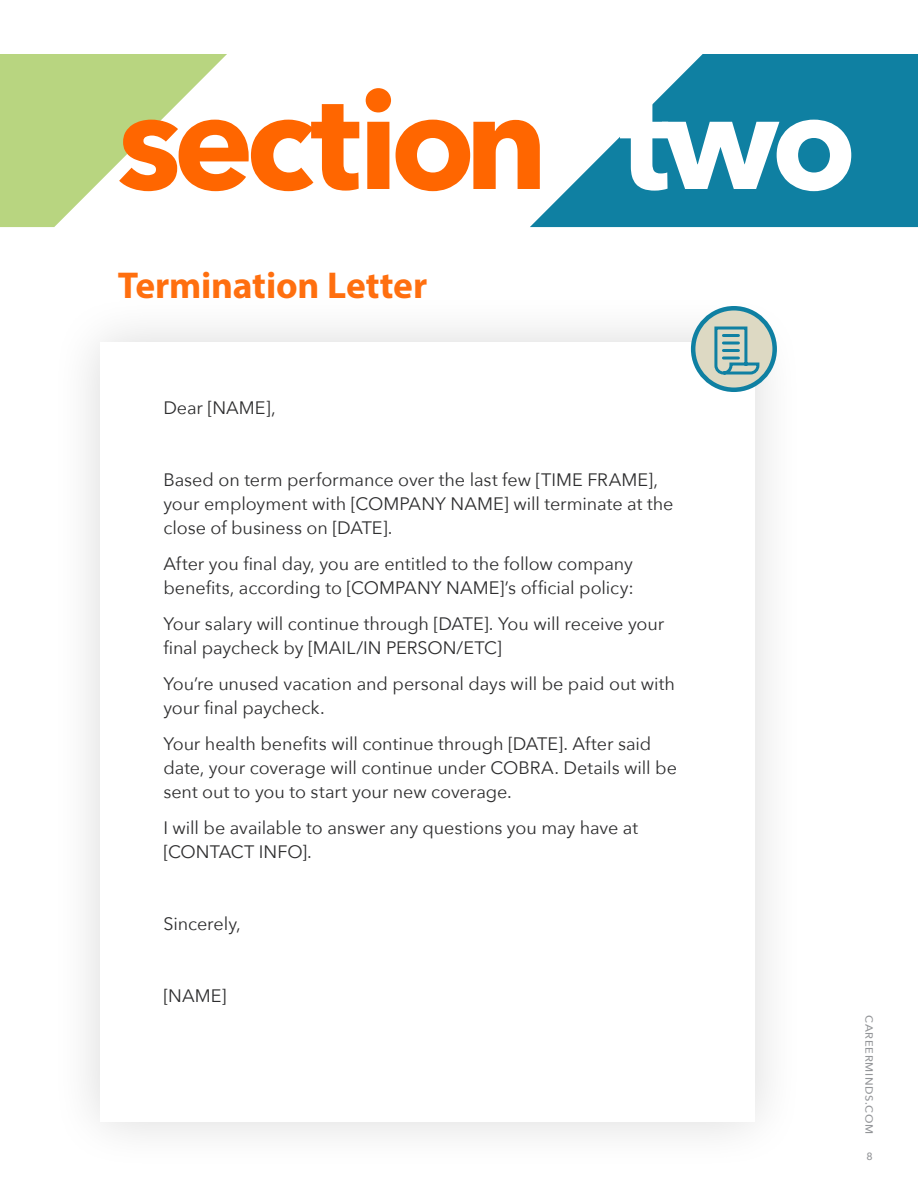
<style>
.page{position:relative;width:918px;height:1188px;background:#fff}
.page>*{position:absolute;margin:0;border:0;box-sizing:border-box;transform-origin:0 0}
.t1{font:700 135px "Avenir Next";letter-spacing:-.06em;color:#f60}
.t2{font:700 37.5px "Myriad Pro";letter-spacing:-.005em;color:#ff6f0f}
.t3{font:18px/24px "Avenir Next";letter-spacing:-.005em;color:#2e2e2f}
.t4{font:500 10.5px "Avenir Next";letter-spacing:.065em;color:#939598;scale:1.06 1}
.t5{font:500 10.5px "Avenir Next";letter-spacing:.065em;color:#939598}
.s1{color:#fff}
</style>
<div class="page">
<svg style="left:0;top:54px;width:227px;height:173px"></svg>
<svg style="left:530px;top:54px;width:388px;height:173px;fill:#0f80a2"></svg>
<div style="left:49px;top:292px;width:756px;height:881px;background:#000;opacity:.15"></div>
<div style="left:100px;top:342px;width:655px;height:780px;background:#fff"></div>
<svg style="left:693px;top:308px;width:82px;height:82px;background:#bdcbbd"></svg>
<div style="left:691px;top:306px;width:86px;height:86px;border:4px solid #0f80a2;border-radius:50%"></div>
<svg style="left:713px;top:325px;width:48px;height:51px;background:#a5c0b9"></svg>
<hr style="left:723px;top:334px;width:15px;height:3px;background:#0f80a2">
<hr style="left:723px;top:342px;width:15px;height:3px;background:#0f80a2">
<hr style="left:723px;top:349px;width:15px;height:3px;background:#0f80a2">
<hr style="left:723px;top:357px;width:15px;height:3px;background:#0f80a2">
<h1 class="t1" style="left:118px;top:25px;width:740px">section <span class="s1">two</span></h1>
<h2 class="t2" style="left:118px;top:261px;width:311px">Termination Letter</h2>
<p class="t3" style="left:163px;top:395px;width:114px">Dear [NAME],</p>
<p class="t3" style="left:163px;top:467px;width:512px">Based on term performance over the last few [TIME FRAME], your employment with [COMPANY NAME] will terminate at the close of business on [DATE].</p>
<p class="t3" style="left:163px;top:551px;width:472px">After you final day, you are entitled to the follow company benefits, according to [COMPANY NAME]’s official policy:</p>
<p class="t3" style="left:163px;top:611px;width:502px">Your salary will continue through [DATE]. You will receive your final paycheck by [MAIL/IN PERSON/ETC]</p>
<p class="t3" style="left:163px;top:671px;width:513px">You’re unused vacation and personal days will be paid out with your final paycheck.</p>
<p class="t3" style="left:163px;top:731px;width:515px">Your health benefits will continue through [DATE]. After said date, your coverage will continue under COBRA. Details will be sent out to you to start your new coverage.</p>
<p class="t3" style="left:163px;top:815px;width:476px">I will be available to answer any questions you may have at [CONTACT INFO].</p>
<p class="t3" style="left:163px;top:911px;width:79px">Sincerely,</p>
<p class="t3" style="left:163px;top:983px;width:65px">[NAME]</p>
<p class="t4" style="left:878px;top:1015px;width:114px;rotate:90deg">CAREERMINDS.COM</p>
<p class="t5" style="left:866px;top:1147px;width:8px">8</p>
</div>
